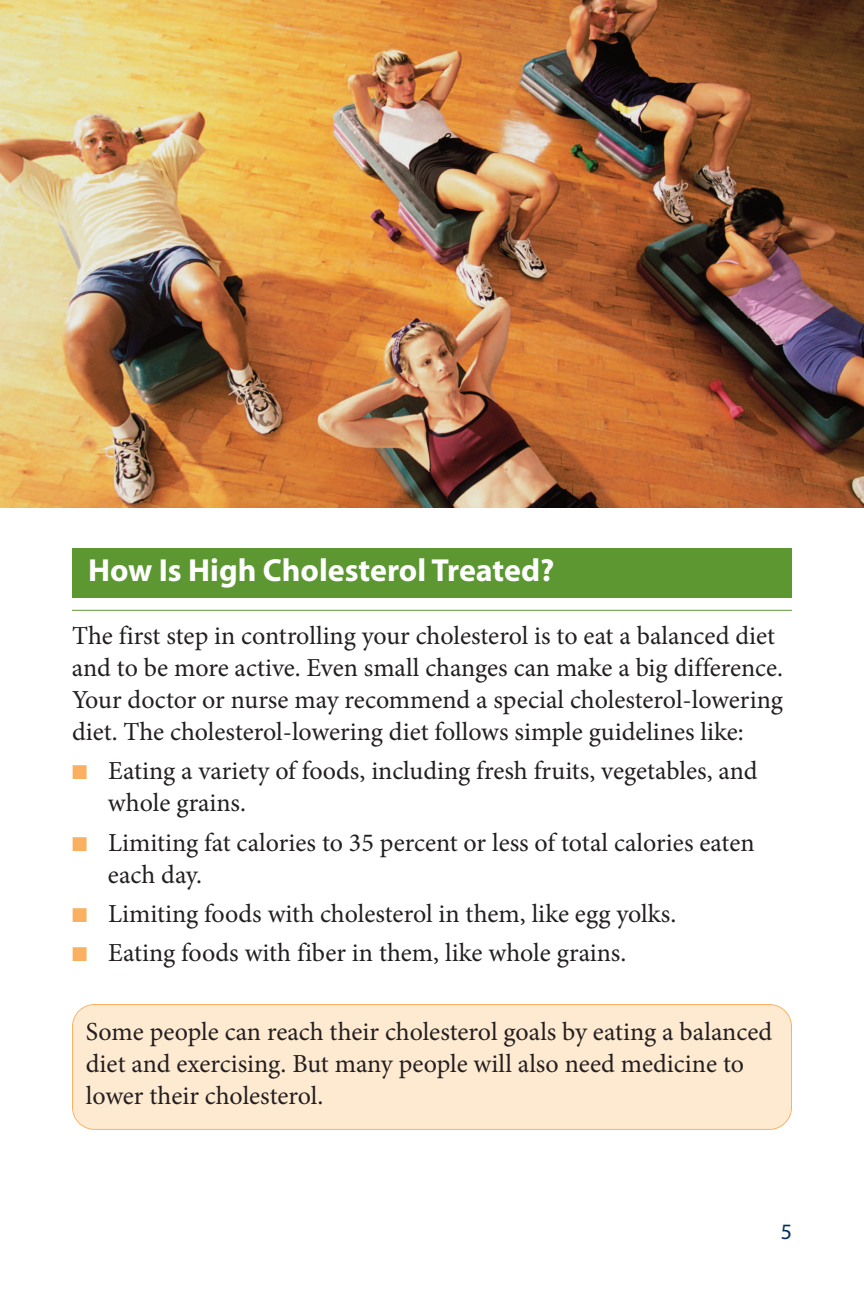
<style>
.page{position:relative;width:864px;height:1296px;background:#fff}
.page>*{position:absolute;margin:0;border:0;box-sizing:border-box;transform-origin:0 0}
.t1{font:700 32px "Myriad";color:#fff}
.t2{font:26px/32px "Minion Pro";color:#231f20}
.t3{font:22px "Myriad";color:#002e5e}
.s1{color:#fab061}
</style>
<div class="page">
<div style="left:72px;top:548px;width:720px;height:50px;background:#5c9731"></div>
<hr style="left:72px;top:610px;width:720px;height:1px;background:#5c9731">
<div style="left:73px;top:1005px;width:718px;height:124px;background:#fee9d1;border-radius:22px"></div>
<div style="left:72px;top:1004px;width:720px;height:126px;border:2px solid #fab061;border-radius:23px"></div>
<img style="left:1px;top:0;width:863px;height:507px">
<p class="t1" style="left:88px;top:558px;width:468px">How Is High Cholesterol Treated?</p>
<p class="t2" style="left:72px;top:622px;width:713px">The first step in controlling your cholesterol is to eat a balanced diet and to be more active. Even small changes can make a big difference.<br>Your doctor or nurse may recommend a special cholesterol-lowering diet. The cholesterol-lowering diet follows simple guidelines like:</p>
<p class="t2" style="left:108px;top:757px;width:651px;text-indent:-36px"><span class="s1">■</span> Eating a variety of foods, including fresh fruits, vegetables, and whole grains.</p>
<p class="t2" style="left:108px;top:829px;width:648px;text-indent:-36px"><span class="s1">■</span> Limiting fat calories to 35 percent or less of total calories eaten each day.</p>
<p class="t2" style="left:72px;top:900px;width:606px"><span class="s1">■</span> Limiting foods with cholesterol in them, like egg yolks.</p>
<p class="t2" style="left:72px;top:939px;width:556px"><span class="s1">■</span> Eating foods with fiber in them, like whole grains.</p>
<p class="t2" style="left:86px;top:1018px;width:688px">Some people can reach their cholesterol goals by eating a balanced diet and exercising. But many people will also need medicine to lower their cholesterol.</p>
<p class="t3" style="left:781px;top:1224px;width:13px">5</p>
</div>
